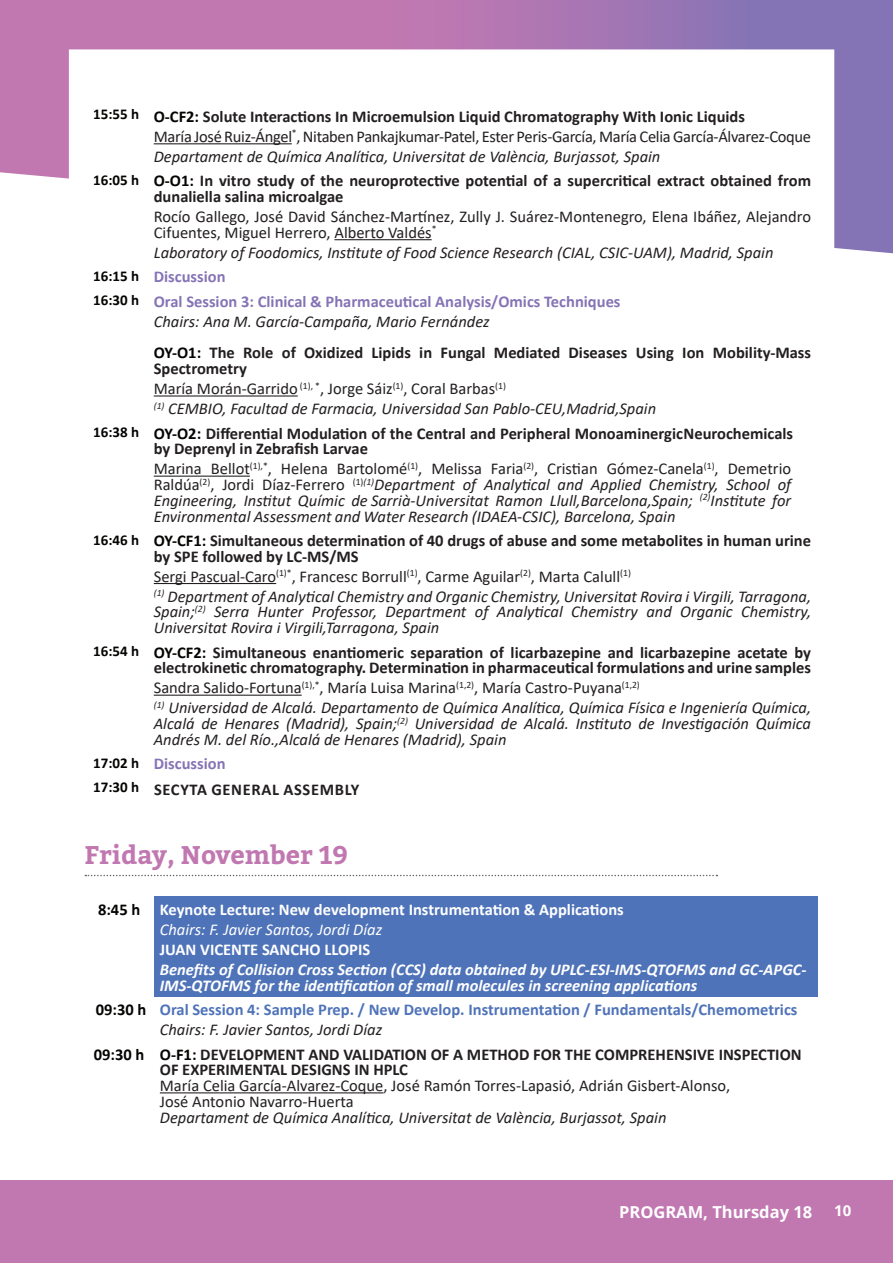
<style>
.page{position:relative;width:893px;height:1263px;background:#fff}
.page>*{position:absolute;margin:0;border:0;box-sizing:border-box;transform-origin:0 0}
.t1{font:700 25.5px "Bitter";color:#c178b1}
.t2{font:italic 16.5px/15.8px "Calibri";color:#231f20}
.t3{font:700 16.5px/15.8px "Calibri";color:#231f20}
.t4{font:16.5px/20px "Calibri";letter-spacing:-.02em;color:#231f20}
.t5{font:16.5px/15.8px "Calibri";color:#231f20}
.t6{font:italic 700 16.5px/15.8px "Calibri";color:#fff}
.t7{font:700 16.5px/20px "Calibri";color:#fff}
.t8{font:700 16.5px/20px "Calibri";color:#4f73b9}
.t9{font:700 16.5px "Open Sans";color:#fff}
.t10{font:700 15px "Open Sans";color:#fff}
.s1{font-weight:700;color:#040503}
.s2{font-weight:700}
.s3{font-style:italic}
.s4{font-size:15px;color:#040503}
.s5{color:#040503}
.s6{font-weight:700;font-style:normal;font-size:15px;color:#040503}
.s7{font-weight:700;font-style:normal;color:#8574b5}
.s8{font-weight:400;font-style:italic}
.s9{font-weight:700;font-style:normal}
.s10{font-style:normal}
.s11{color:#8574b5}
.s12{font-weight:400;font-style:italic;color:#231f20}
</style>
<div class="page">
<div style="left:0;top:1180px;width:893px;height:83px;background:#c178b1"></div>
<svg style="left:0;top:0;width:893px;height:253px;background:#af81b8"></svg>
<svg style="left:69px;top:49px;width:765px;height:204px"></svg>
<hr style="left:154px;top:143px;width:138px;height:1px;background:#231f20">
<hr style="left:334px;top:239px;width:98px;height:1px;background:#231f20">
<hr style="left:154px;top:395px;width:144px;height:1px;background:#231f20">
<hr style="left:154px;top:476px;width:96px;height:1px;background:#231f20">
<hr style="left:154px;top:583px;width:122px;height:1px;background:#231f20">
<hr style="left:154px;top:695px;width:148px;height:1px;background:#231f20">
<div style="left:154px;top:897px;width:663px;height:100px;background:#4f73b9"></div>
<hr style="left:160px;top:1092px;width:223px;height:1px;background:#231f20">
<svg style="left:85px;top:875px;width:632px;height:1px"></svg>
<p class="t4" style="left:154px;top:106px;width:659px;text-indent:-61px"><sup>15:55</sup> <sup>h</sup> <span class="s1">O-CF2:</span> <span class="s2">Solute Interactions In Microemulsion Liquid Chromatography With Ionic Liquids<br></span>María José Ruiz-Ángel<sup>*</sup>, Nitaben Pankajkumar-Patel, Ester Peris-García, María Celia García-Álvarez-Coque<br><span class="s3">Departament de Química Analítica, Universitat de València, Burjassot, Spain</span></p>
<p class="t3" style="left:154px;top:173px;width:659px;text-indent:-61px"><span class="s4">16:05 h</span> <span class="s5">O-O1:</span> In vitro study of the neuroprotective potential of a supercritical extract obtained from dunaliella salina microalgae</p>
<p class="t5" style="left:154px;top:208px;width:659px">Rocío Gallego, José David Sánchez-Martínez, Zully J. Suárez-Montenegro, Elena Ibáñez, Alejandro<br>Cifuentes, Miguel Herrero, Alberto Valdés<sup>*</sup></p>
<p class="t2" style="left:93px;top:239px;width:682px;line-height:24.3px;text-indent:61px">Laboratory of Foodomics, Institute of Food Science Research (CIAL, CSIC-UAM), Madrid, Spain<br><span class="s6">16:15 h</span> <span class="s7">Discussion<br></span><span class="s6">16:30 h</span> <span class="s7">Oral Session 3: Clinical &amp; Pharmaceutical Analysis/Omics Techniques</span></p>
<p class="t3" style="left:154px;top:305px;width:659px;line-height:31.8px"><span class="s8">Chairs: Ana M. García-Campaña, Mario Fernández<br></span><span class="s5">OY-O1:</span> The Role of Oxidized Lipids in Fungal Mediated Diseases Using Ion Mobility-Mass</p>
<p class="t2" style="left:154px;top:358px;width:504px;line-height:20px"><span class="s9">Spectrometry<br></span><span class="s10">María Morán-Garrido</span> <sup>(1),</sup> <sup>*</sup><span class="s10">, Jorge Sáiz</span><sup>(1)</sup><span class="s10">, Coral Barbas</span><sup>(1)<br></sup><sup>(1)</sup> CEMBIO, Facultad de Farmacia, Universidad San Pablo-CEU,Madrid,Spain</p>
<p class="t3" style="left:154px;top:425px;width:641px;text-indent:-61px"><span class="s4">16:38 h</span> <span class="s5">OY-O2:</span> Differential Modulation of the Central and Peripheral Monoaminergic Neurochemicals by Deprenyl in Zebrafish Larvae</p>
<p class="t2" style="left:154px;top:460px;width:639px;text-align:justify"><span class="s10">Marina Bellot</span><sup>(1),*</sup><span class="s10">, Helena Bartolomé</span><sup>(1)</sup><span class="s10">, Melissa Faria</span><sup>(2)</sup><span class="s10">, Cristian Gómez-Canela</span><sup>(1)</sup><span class="s10">, Demetrio Raldúa</span><sup>(2)</sup><span class="s10">, Jordi Díaz-Ferrero</span> <sup>(1)</sup><sup>(1)</sup>Department of Analytical and Applied Chemistry, School of Engineering, Institut Químic de Sarrià-Universitat Ramon Llull,Barcelona,Spain; <sup>(2)</sup>Institute for Environmental Assessment and Water Research (IDAEA-CSIC), Barcelona, Spain</p>
<p class="t3" style="left:154px;top:532px;width:659px;text-indent:-61px"><span class="s4">16:46 h</span> <span class="s5">OY-CF1:</span> Simultaneous determination of 40 drugs of abuse and some metabolites in human urine by SP E followed by LC-MS/MS</p>
<p class="t2" style="left:154px;top:565px;width:659px;line-height:20px"><span class="s10">Sergi Pascual-Caro</span><sup>(1)*</sup><span class="s10">, Francesc Borrull</span><sup>(1)</sup><span class="s10">, Carme Aguilar</span><sup>(2)</sup><span class="s10">, Marta Calull</span><sup>(1)<br></sup><sup>(1)</sup> Department of Analytical Chemistry and Organic Chemistry, Universitat Rovira i Virgili, Tarragona,</p>
<p class="t2" style="left:154px;top:603px;width:659px">Spain;<sup>(2)</sup> Serra Hunter Professor, Department of Analytical Chemistry and Organic Chemistry,<br>Universitat Rovira i Virgili,Tarragona, Spain</p>
<p class="t3" style="left:93px;top:644px;width:719px;text-align:right"><span class="s4">16:54 h</span> <span class="s5">OY-CF2:</span> Simultaneous enantiomeric separation of licarbazepine and licarbazepine acetate by electrokinetic chromatography. Determination in pharmaceutical formulations and urine samples</p>
<p class="t2" style="left:154px;top:677px;width:659px;line-height:20px"><span class="s10">Sandra Salido-Fortuna</span><sup>(1),*</sup><span class="s10">, María Luisa Marina</span><sup>(1,2)</sup><span class="s10">, María Castro-Puyana</span><sup>(1,2)<br></sup><sup>(1)</sup> Universidad de Alcalá. Departamento de Química Analítica, Química Física e Ingeniería Química,</p>
<p class="t2" style="left:154px;top:715px;width:659px">Alcalá de Henares (Madrid), Spain;<sup>(2)</sup> Universidad de Alcalá. Instituto de Investigación Química<br>Andrés M. del Río.,Alcalá de Henares (Madrid), Spain</p>
<p class="t3" style="left:93px;top:750px;width:140px;line-height:26.1px"><span class="s4">17:02 h</span> <span class="s11">Discussion<br></span><sup>17:30</sup> <sup>h</sup> SECyTA General</p>
<p class="t3" style="left:283px;top:782px;width:77px">Asse mbly</p>
<h1 class="t1" style="left:84px;top:835px;width:265px">Friday, November 19</h1>
<p class="t7" style="left:160px;top:899px;width:465px;text-indent:-62px"><span class="s5">8:45 h</span> Keynote Lecture: New development Instrumentation &amp; Applications<br><span class="s8">Chairs: F. Javier Santos, Jordi Díaz</span></p>
<p class="t7" style="left:160px;top:939px;width:130px">JUAN VICENTE SANCH</p>
<p class="t7" style="left:310px;top:939px;width:48px">O LLOPIS</p>
<p class="t6" style="left:160px;top:961px;width:648px">Benefits of Collision Cross Section (CCS) data obtained by UPLC-ESI-IMS-QTOFMS and GC-APGC-<br>IMS-QTOFMS for the identification of small molecules in screening applications</p>
<p class="t8" style="left:160px;top:999px;width:639px;text-indent:-64px"><span class="s5">09:30 h</span> Oral Session 4: Sample Prep. / New Develop. Instrumentation / Fundamentals/Chemometrics<br><span class="s12">Chairs: F. Javier Santos, Jordi Díaz</span></p>
<p class="t3" style="left:94px;top:1046px;width:533px"><span class="s5">09:30 h O-F1:</span> DEVELOPM ENT AND VALIDATION OF A METHOD FOR TH E COMPR</p>
<p class="t3" style="left:647px;top:1046px;width:80px">EHENSIVE INSP</p>
<p class="t3" style="left:750px;top:1046px;width:50px">ECTION</p>
<p class="t3" style="left:160px;top:1062px;width:159px">OF EXPERIM ENTAL DESIGNS</p>
<p class="t3" style="left:354px;top:1062px;width:29px">IN HPLC</p>
<p class="t5" style="left:160px;top:1077px;width:572px">María Celia García-Alvarez-Coque, José Ramón Torres-Lapasió, Adrián Gisbert-Alonso,<br>José Antonio Navarro-Huerta</p>
<p class="t2" style="left:160px;top:1108px;width:508px">Departament de Química Analítica, Universitat de València, Burjassot, Spain</p>
<p class="t9" style="left:619px;top:1200px;width:195px">PROGRAM, Thursday 18</p>
<p class="t10" style="left:834px;top:1199px;width:19px">10</p>
</div>
